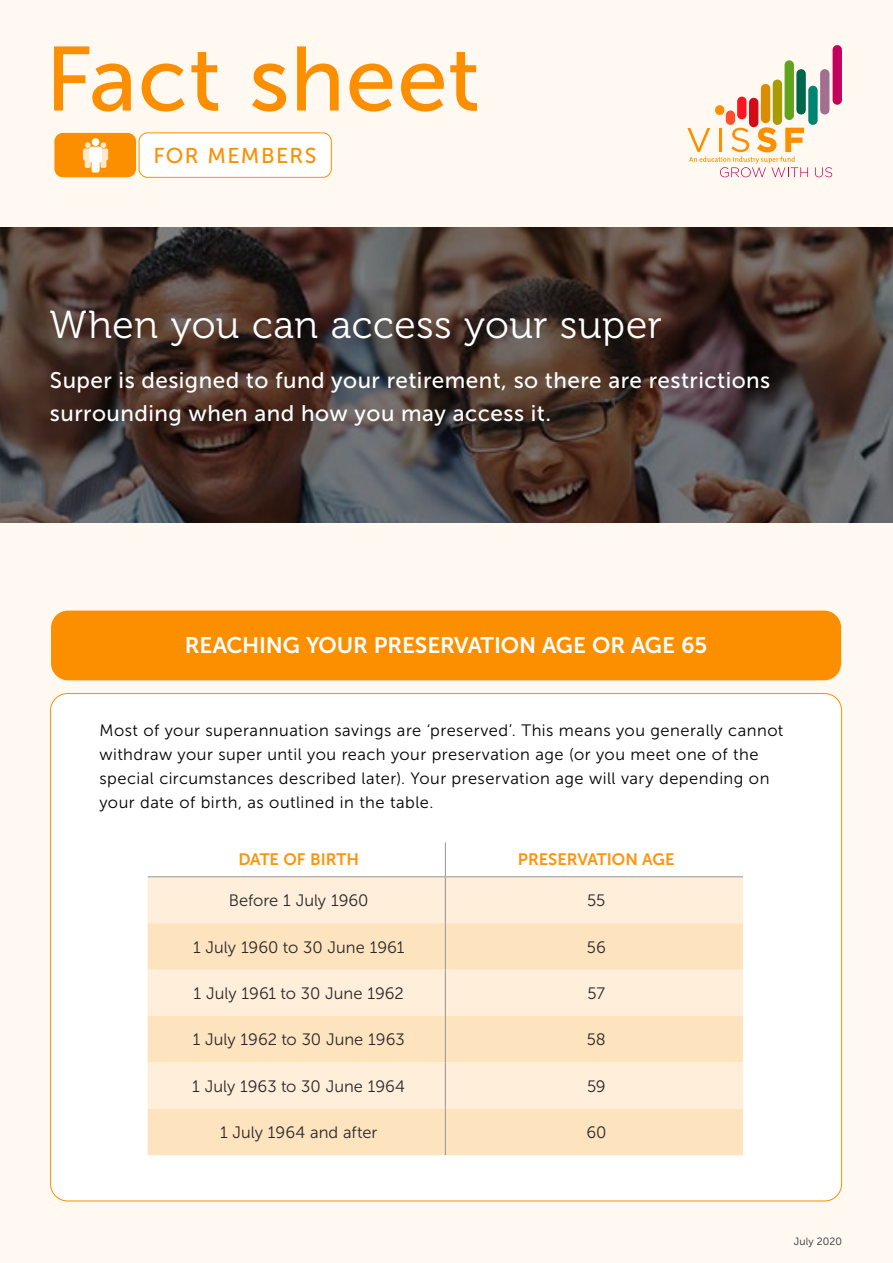
<style>
.page{position:relative;width:893px;height:1263px;background:#fff9f2}
.page>*{position:absolute;margin:0;border:0;box-sizing:border-box;transform-origin:0 0}
.t1{font:90.75px "Museo Sans 500";letter-spacing:.01em;color:#fc8f00}
.t2{font:39px "Museo 300";letter-spacing:.015em;color:#fff}
.t3{font:22.5px/33px "Museo Sans 500";letter-spacing:.02em;color:#fff}
.t4{font:22.5px "Museo Sans 700";letter-spacing:-.01em;color:#fff}
.t5{font:21.45px "Museo Sans 500";letter-spacing:.065em;color:#fc8f00}
.t6{font:16.5px/24px "Museo Sans 300";letter-spacing:.03em;color:#000}
.t7{font:16.5px "Museo Sans 300";letter-spacing:-.005em;color:#292829}
.t8{font:16.5px "Museo Sans 700";letter-spacing:-.005em;color:#fc940d}
.t9{font:10.5px "Museo Sans 300";letter-spacing:.01em;color:#292829}
</style>
<div class="page">
<div style="left:51px;top:693px;width:791px;height:508px;background:#fff;border-radius:17px"></div>
<div style="left:51px;top:611px;width:790px;height:69px;background:#fc8f00;border-radius:17px"></div>
<svg style="left:815px;top:167px;width:17px;height:10px"></svg>
<div style="left:715px;top:105px;width:9px;height:10px;background:#fc8f00;border-radius:5px"></div>
<div style="left:726px;top:110px;width:9px;height:15px;background:#ff4f2e;border-radius:5px"></div>
<div style="left:737px;top:97px;width:9px;height:22px;background:#ff141f;border-radius:5px"></div>
<div style="left:749px;top:98px;width:9px;height:29px;background:#d40a14;border-radius:5px"></div>
<div style="left:761px;top:84px;width:9px;height:39px;background:#db8c00;border-radius:5px"></div>
<div style="left:773px;top:80px;width:9px;height:45px;background:#a89c00;border-radius:5px"></div>
<div style="left:785px;top:60px;width:9px;height:60px;background:#61a31a;border-radius:5px"></div>
<div style="left:796px;top:69px;width:10px;height:46px;background:#00664a;border-radius:5px"></div>
<div style="left:808px;top:86px;width:10px;height:39px;background:#008575;border-radius:5px"></div>
<div style="left:820px;top:69px;width:9px;height:46px;background:#a36e8f;border-radius:5px"></div>
<div style="left:833px;top:45px;width:9px;height:60px;background:#c4005c;border-radius:5px"></div>
<svg style="left:687px;top:127px;width:121px;height:50px"></svg>
<div style="left:148px;top:877px;width:595px;height:46px;background:#ffeed9"></div>
<svg style="left:148px;top:923px;width:595px;height:232px;background:#fee7c9"></svg>
<hr style="left:445px;top:876px;width:298px;height:1px;background:#939598">
<hr style="left:445px;top:877px;width:1px;height:46px;background:#939598">
<hr style="left:445px;top:923px;width:1px;height:46px;background:#939598">
<hr style="left:445px;top:969px;width:1px;height:47px;background:#939598">
<hr style="left:445px;top:1016px;width:1px;height:46px;background:#939598">
<hr style="left:445px;top:1062px;width:1px;height:47px;background:#939598">
<hr style="left:445px;top:1109px;width:1px;height:46px;background:#939598">
<hr style="left:445px;top:842px;width:1px;height:34px;background:#939598">
<hr style="left:148px;top:876px;width:297px;height:1px;background:#939598">
<div style="left:139px;top:133px;width:192px;height:44px;background:#fff;border-radius:9px"></div>
<div style="left:139px;top:132px;width:193px;height:46px;border:1px solid #fc8f00;border-radius:9px"></div>
<div style="left:54px;top:133px;width:82px;height:44px;background:#fc8f00;border-radius:9px"></div>
<svg style="left:83px;top:142px;width:25px;height:31px"></svg>
<div style="left:92px;top:138px;width:7px;height:8px;background:#fff;border-radius:50%"></div>
<svg style="left:0;top:227px;width:893px;height:296px;background:#4a3b36"></svg>
<h1 class="t1" style="left:45px;top:30px;width:436px">Fact sheet</h1>
<h3 class="t5" style="left:153px;top:144px;width:165px">FOR MEMBERS</h3>
<h2 class="t2" style="left:50px;top:303px;width:613px">When you can access your super</h2>
<h3 class="t3" style="left:50px;top:363px;width:722px">Super is designed to fund your retirement, so there are restrictions surrounding when and how you may access it.</h3>
<h3 class="t4" style="left:185px;top:633px;width:524px">REACHING YOUR PRESERVATION AGE OR AGE 65</h3>
<p class="t6" style="left:100px;top:718px;width:685px">Most of your superannuation savings are ‘preserved’. This means you generally cannot withdraw your super until you reach your preservation age (or you meet one of the special circumstances described later). Your preservation age will vary depending on your date of birth, as outlined in the table.</p>
<p class="t8" style="left:238px;top:850px;width:122px">DATE OF BIRTH</p>
<p class="t8" style="left:518px;top:850px;width:158px">PRESERVATION AGE</p>
<p class="t7" style="left:229px;top:891px;width:141px">Before 1 July 1960</p>
<p class="t7" style="left:587px;top:891px;width:20px">55</p>
<p class="t7" style="left:193px;top:938px;width:213px">1 July 1960 to 30 June 1961</p>
<p class="t7" style="left:587px;top:938px;width:20px">56</p>
<p class="t7" style="left:194px;top:984px;width:212px">1 July 1961 to 30 June 1962</p>
<p class="t7" style="left:587px;top:984px;width:19px">57</p>
<p class="t7" style="left:193px;top:1031px;width:214px">1 July 1962 to 30 June 1963</p>
<p class="t7" style="left:587px;top:1031px;width:21px">58</p>
<p class="t7" style="left:192px;top:1077px;width:214px">1 July 1963 to 30 June 1964</p>
<p class="t7" style="left:587px;top:1077px;width:20px">59</p>
<p class="t7" style="left:220px;top:1123px;width:159px">1 July 1964 and after</p>
<p class="t7" style="left:586px;top:1123px;width:22px">60</p>
<p class="t9" style="left:794px;top:1236px;width:50px">July 2020</p>
</div>
